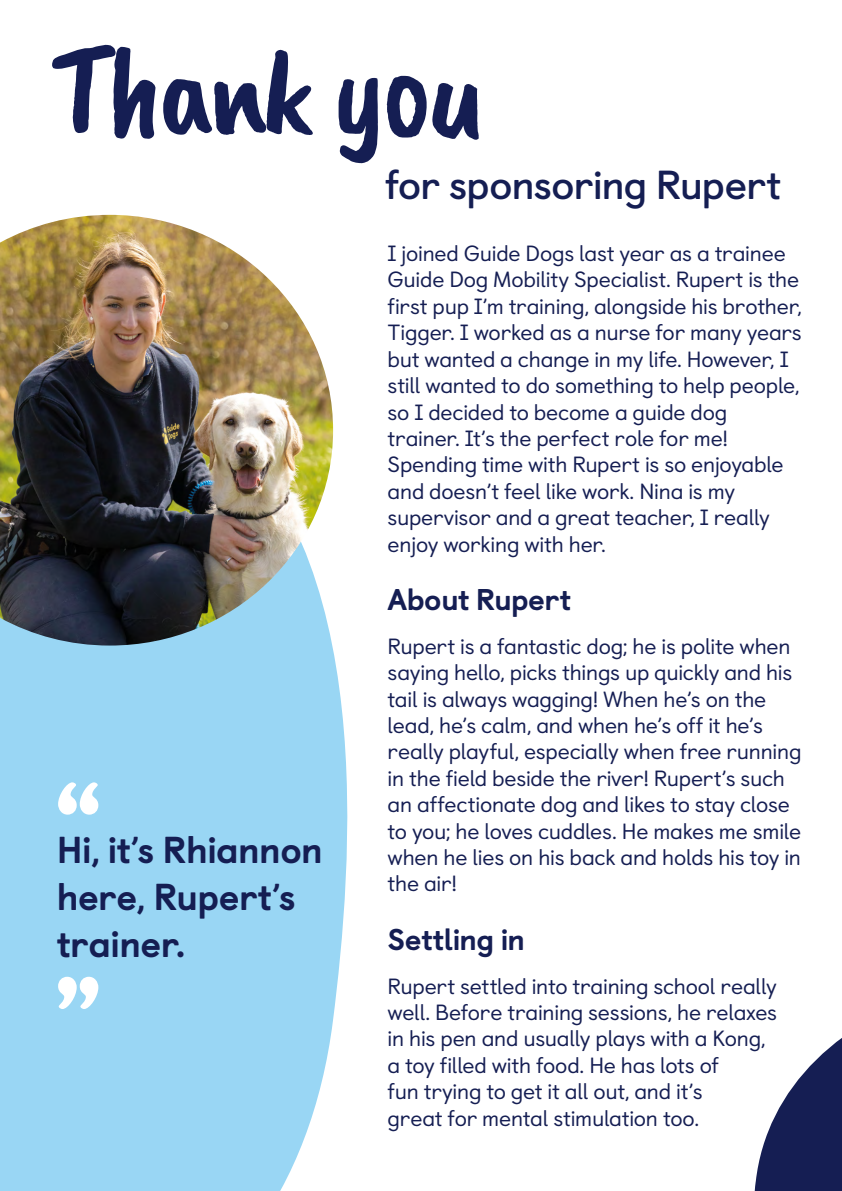
<style>
.page{position:relative;width:842px;height:1191px;background:#fff}
.page>*{position:absolute;margin:0;border:0;box-sizing:border-box;transform-origin:0 0}
.h2_caveat_large{font:131px "Caveat Brush";letter-spacing:-.04em;color:#151e53}
.h2_caveat_large-2{font:700 40.4px "Castledown";letter-spacing:-.02em;color:#151e53}
.p_quote{font:800 37.4px/46.8px "Castledown";letter-spacing:-.015em;color:#151e53}
.t1{font:800 30px "Castledown";letter-spacing:-.02em;color:#151e53}
.p_main{font:22px/26.4px "Castledown";letter-spacing:-.01em;color:#151e53}
</style>
<div class="page">
<div style="left:0;top:645px;width:348px;height:546px;background:#99d6f4"></div>
<img style="left:0;top:215px;width:333px;height:430px">
<svg style="left:58px;top:782px;width:40px;height:32px"></svg>
<svg style="left:58px;top:976px;width:40px;height:33px"></svg>
<svg style="left:754px;top:1038px;width:88px;height:153px"></svg>
<h2 class="h2_caveat_large" style="left:50px;top:16px;width:437px">Thank you</h2>
<h2 class="h2_caveat_large-2" style="left:385px;top:153px;width:398px">for sponsoring Rupert</h2>
<p class="p_quote" style="left:57px;top:823px;width:268px">Hi, it’s Rhiannon here, Rupert’s trainer.</p>
<p class="p_main" style="left:388px;top:238px;width:416px">I joined Guide Dogs last year as a trainee Guide Dog Mobility Specialist. Rupert is the first pup I’m training, alongside his brother, Tigger. I worked as a nurse for many years but wanted a change in my life. However, I still wanted to do something to help people, so I decided to become a guide dog trainer. It’s the perfect role for me!<br>Spending time with Rupert is so enjoyable and doesn’t feel like work. Nina is my supervisor and a great teacher, I really enjoy working with her.</p>
<h3 class="t1" style="left:388px;top:575px;width:185px">About Rupert</h3>
<p class="p_main" style="left:388px;top:631px;width:415px">Rupert is a fantastic dog; he is polite when saying hello, picks things up quickly and his tail is always wagging! When he’s on the lead, he’s calm, and when he’s off it he’s really playful, especially when free running in the field beside the river! Rupert’s such an affectionate dog and likes to stay close to you; he loves cuddles. He makes me smile when he lies on his back and holds his toy in the air!</p>
<h3 class="t1" style="left:388px;top:915px;width:139px">Settling in</h3>
<p class="p_main" style="left:388px;top:970px;width:391px">Rupert settled into training school really well. Before training sessions, he relaxes in his pen and usually plays with a Kong, a toy filled with food. He has lots of<br>fun trying to get it all out, and it’s<br>great for mental stimulation too.</p>
</div>
